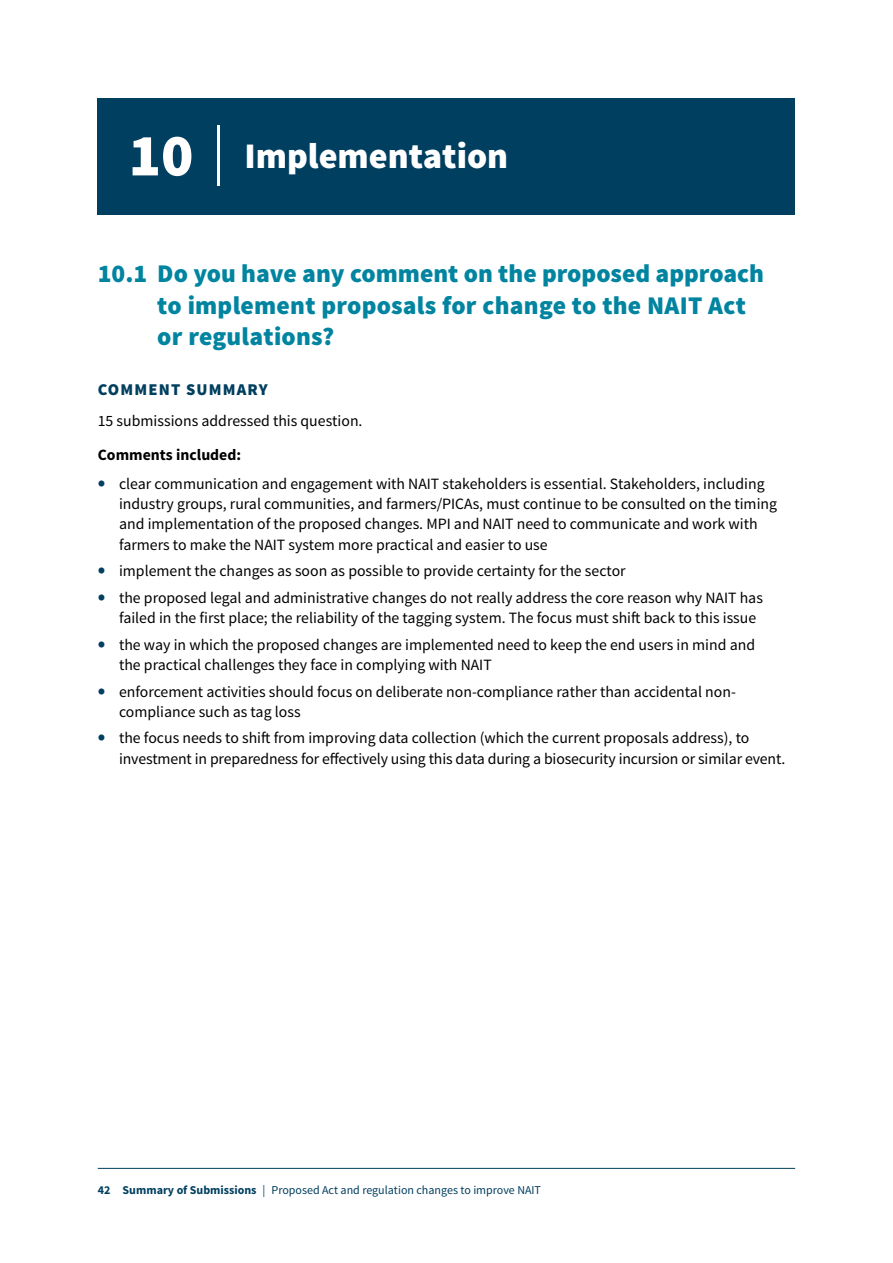
<style>
.page{position:relative;width:893px;height:1263px;background:#fff}
.page>*{position:absolute;margin:0;border:0;box-sizing:border-box;transform-origin:0 0}
.t1{font:900 60px "Source Sans Pro";color:#fff}
.t2{font:900 36px "Source Sans Pro";color:#fff}
.t3{font:900 25.5px/31.5px "Source Sans Pro";color:#0084a0}
.t4{font:900 16.5px "Source Sans Pro";letter-spacing:.07em;color:#003f5f}
.t5{font:15.75px/20.2px "Source Sans Pro";color:#000}
.t6{font:700 15.75px "Source Sans Pro";color:#000}
.t7{font:12px "Source Sans Pro";color:#003f5f}
.s1{font-weight:300}
.s2{font-weight:900;font-size:21px;color:#003f5f}
.s3{font-weight:700}
</style>
<div class="page">
<hr style="left:98px;top:1168px;width:697px;height:1px;background:#003f5f">
<div style="left:98px;top:98px;width:697px;height:117px;background:#003f5f"></div>
<h1 class="t1" style="left:129px;top:116px;width:98px">10 <span class="s1">|</span></h1>
<h2 class="t2" style="left:244px;top:133px;width:265px">Implementation</h2>
<h3 class="t3" style="left:157px;top:259px;width:608px;text-indent:-60px">10.1 Do you have any comment on the proposed approach to implement proposals for change to the NAIT Act or regulations?</h3>
<p class="t4" style="left:98px;top:378px;width:171px">COMMENT SUMMARY</p>
<p class="t5" style="left:98px;top:411px;width:266px">15 submissions addressed this question.</p>
<p class="t6" style="left:98px;top:445px;width:145px">Comments included:</p>
<p class="t5" style="left:119px;top:474px;width:660px;text-indent:-21px"><span class="s2">•</span> clear communication and engagement with NAIT stakeholders is essential. Stakeholders, including industry groups, rural communities, and farmers/PICAs, must continue to be consulted on the timing and implementation of the proposed changes. MPI and NAIT need to communicate and work with farmers to make the NAIT system more practical and easier to use</p>
<p class="t5" style="left:98px;top:561px;width:529px"><span class="s2">•</span> implement the changes as soon as possible to provide certainty for the sector</p>
<p class="t5" style="left:119px;top:588px;width:645px;text-indent:-21px"><span class="s2">•</span> the proposed legal and administrative changes do not really address the core reason why NAIT has failed in the first place; the reliability of the tagging system. The focus must shift back to this issue</p>
<p class="t5" style="left:119px;top:635px;width:638px;text-indent:-21px"><span class="s2">•</span> the way in which the proposed changes are implemented need to keep the end users in mind and the practical challenges they face in complying with NAIT</p>
<p class="t5" style="left:119px;top:681px;width:618px;text-indent:-21px"><span class="s2">•</span> enforcement activities should focus on deliberate non-compliance rather than accidental non&shy;compliance such as tag loss</p>
<p class="t5" style="left:119px;top:728px;width:668px;text-indent:-21px"><span class="s2">•</span> the focus needs to shift from improving data collection (which the current proposals address), to investment in preparedness for effectively using this data during a biosecurity incursion or similar event.</p>
<p class="t7" style="left:98px;top:1182px;width:445px"><span class="s3">42 Summary of Submissions</span> | Proposed Act and regulation changes to improve NAIT</p>
</div>
